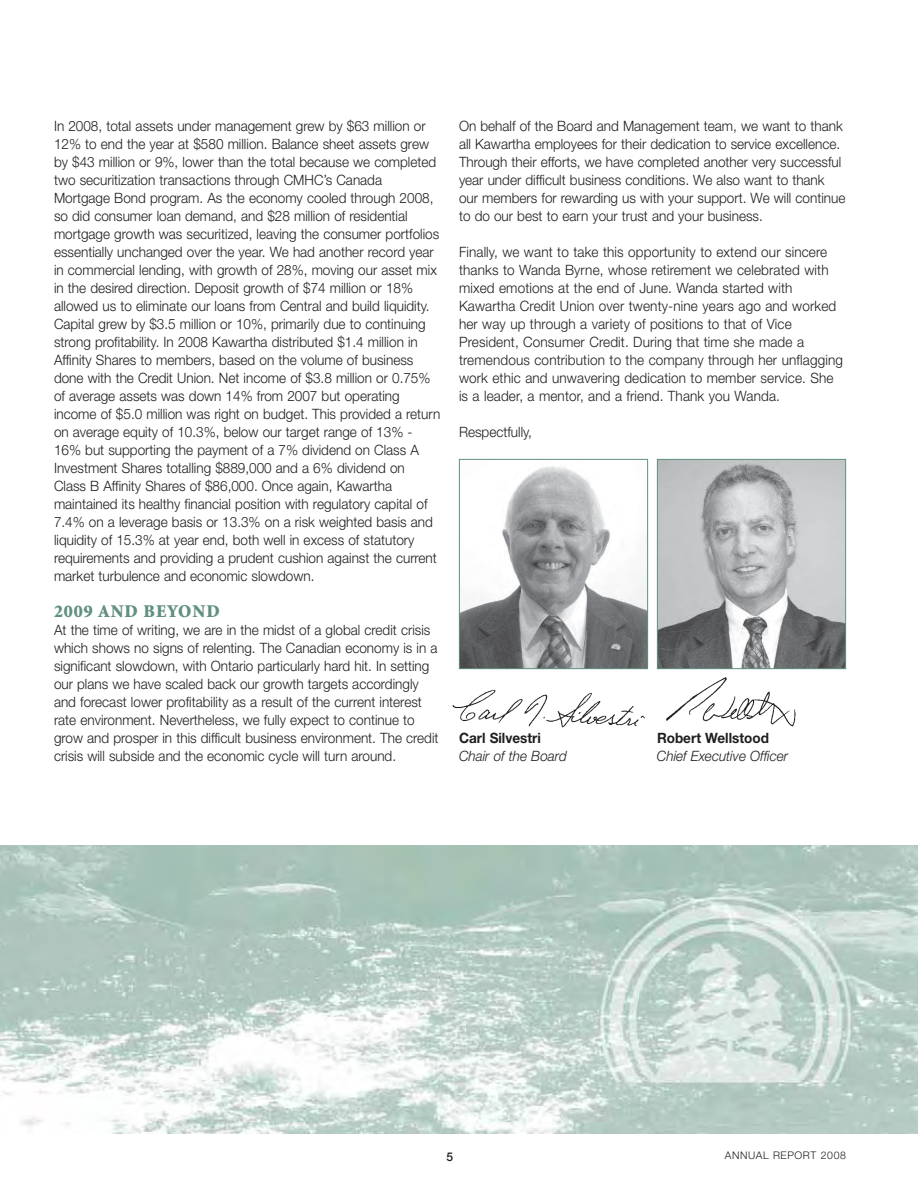
<style>
.page{position:relative;width:918px;height:1188px;background:#fff}
.page>*{position:absolute;margin:0;border:0;box-sizing:border-box;transform-origin:0 0}
.t1{font:900 18px "Minion";letter-spacing:.05em;color:#619080}
.t2{font:300 14.25px/18px "Helvetica Neue";color:#201d1d;scale:.95 1}
.t3{font:italic 300 14.25px "Helvetica Neue";color:#201d1d;scale:.95 1}
.t4{font:700 14.25px "Helvetica Neue";color:#201d1d;scale:.95 1}
.t5{font:500 12px "Helvetica Neue";color:#201d1d}
.t6{font:300 10.5px "Helvetica Neue";letter-spacing:.055em;color:#201d1d}
</style>
<div class="page">
<img style="left:452px;top:677px;width:344px;height:51px">
<img style="left:461px;top:466px;width:185px;height:201px">
<div style="left:459px;top:459px;width:189px;height:210px;border:1px solid #619080"></div>
<img style="left:659px;top:461px;width:185px;height:206px">
<div style="left:657px;top:459px;width:189px;height:210px;border:1px solid #619080"></div>
<img style="left:0;top:846px;width:918px;height:288px">
<p class="t2" style="left:54px;top:118px;width:408px">In 2008, total assets under management grew by $63 million or 12% to end the year at $580 million. Balance sheet assets grew by $43 million or 9%, lower than the total because we completed two securitization transactions through CMHC’s Canada Mortgage Bond program. As the economy cooled through 2008, so did consumer loan demand, and $28 million of residential mortgage growth was securitized, leaving the consumer portfolios essentially unchanged over the year. We had another record year in commercial lending, with growth of 28%, moving our asset mix in the desired direction. Deposit growth of $74 million or 18% allowed us to eliminate our loans from Central and build liquidity.<br>Capital grew by $3.5 million or 10%, primarily due to continuing strong profitability. In 2008 Kawartha distributed $1.4 million in Affinity Shares to members, based on the volume of business done with the Credit Union. Net income of $3.8 million or 0.75% of average assets was down 14% from 2007 but operating income of $5.0 million was right on budget. This provided a return on average equity of 10.3%, below our target range of 13% - 16% but supporting the payment of a 7% dividend on Class A Investment Shares totalling $889,000 and a 6% dividend on Class B Affinity Shares of $86,000. Once again, Kawartha maintained its healthy financial position with regulatory capital of 7.4% on a leverage basis or 13.3% on a risk weighted basis and liquidity of 15.3% at year end, both well in excess of statutory requirements and providing a prudent cushion against the current market turbulence and economic slowdown.</p>
<p class="t1" style="left:54px;top:604px;width:167px">2009 AND BEYOND</p>
<p class="t2" style="left:54px;top:622px;width:406px">At the time of writing, we are in the midst of a global credit crisis which shows no signs of relenting. The Canadian economy is in a significant slowdown, with Ontario particularly hard hit. In setting our plans we have scaled back our growth targets accordingly and forecast lower profitability as a result of the current interest rate environment. Nevertheless, we fully expect to continue to grow and prosper in this difficult business environment. The credit crisis will subside and the economic cycle will turn around.</p>
<p class="t2" style="left:459px;top:118px;width:408px">On behalf of the Board and Management team, we want to thank all Kawartha employees for their dedication to service excellence.<br>Through their efforts, we have completed another very successful year under difficult business conditions. We also want to thank our members for rewarding us with your support. We will continue to do our best to earn your trust and your business.</p>
<p class="t2" style="left:459px;top:244px;width:406px">Finally, we want to take this opportunity to extend our sincere thanks to Wanda Byrne, whose retirement we celebrated with mixed emotions at the end of June. Wanda started with Kawartha Credit Union over twenty-nine years ago and worked her way up through a variety of positions to that of Vice President, Consumer Credit. During that time she made a tremendous contribution to the company through her unflagging work ethic and unwavering dedication to member service. She is a leader, a mentor, and a friend. Thank you Wanda.</p>
<p class="t2" style="left:459px;top:424px;width:78px">Respectfully,</p>
<p class="t4" style="left:459px;top:732px;width:88px">Carl Silvestri</p>
<p class="t4" style="left:657px;top:732px;width:120px">Robert Wellstood</p>
<p class="t3" style="left:459px;top:750px;width:115px">Chair of the Board</p>
<p class="t3" style="left:657px;top:750px;width:140px">Chief Executive Officer</p>
<p class="t5" style="left:447px;top:1152px;width:8px">5</p>
<p class="t6" style="left:725px;top:1152px;width:122px">ANNUAL REPORT 2008</p>
</div>
